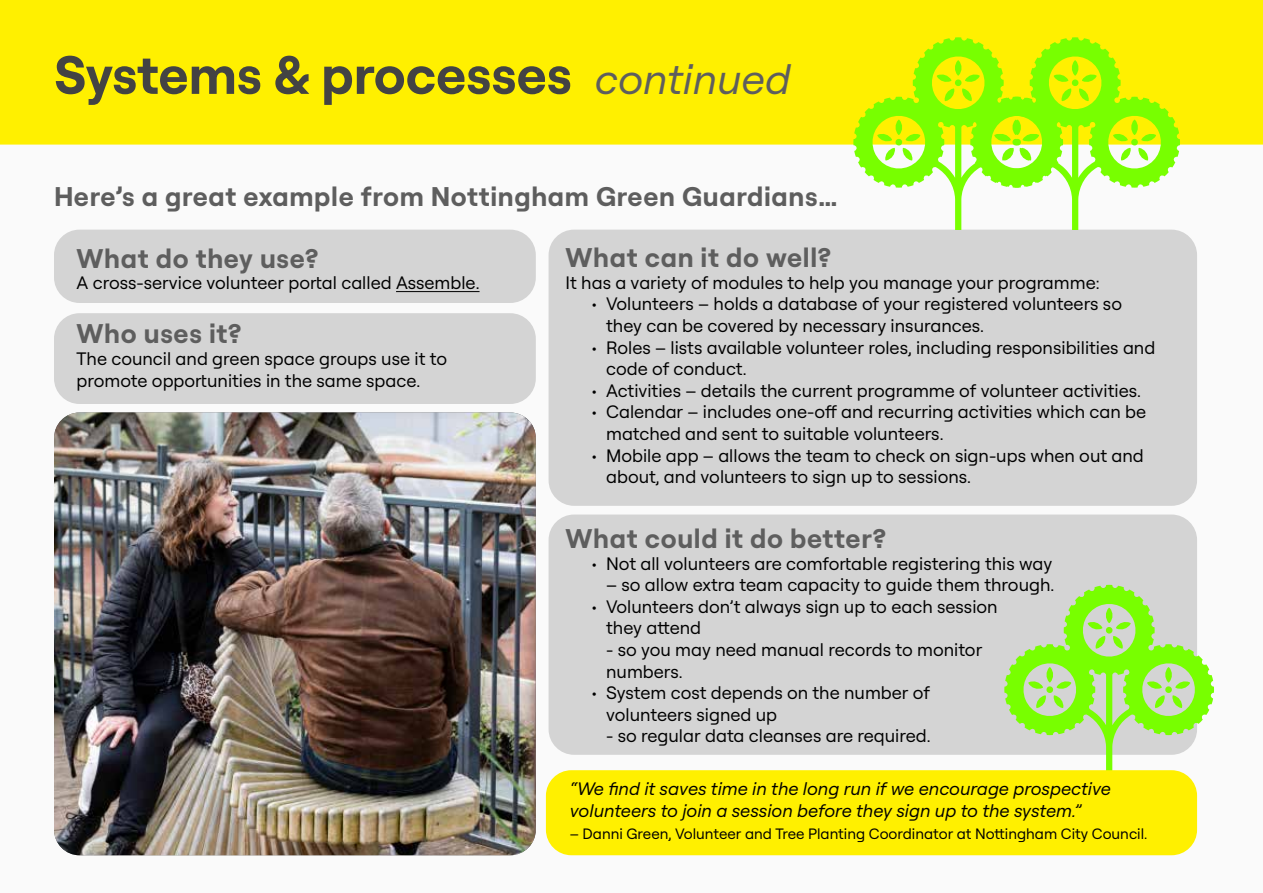
<style>
.page{position:relative;width:1263px;height:893px;background:#fff}
.page>*{position:absolute;margin:0;border:0;box-sizing:border-box;transform-origin:0 0}
.t1{font:700 54px "Roobert";color:#434343}
.t2{font:700 27px "Roobert";letter-spacing:.025em;color:#5e5e5e}
.t3{font:18px/21.6px "Roobert";color:#000}
.t4{font:italic 18px/21.6px "Roobert";color:#000}
.t5{font:15px "Roobert";color:#000}
.s1{font-weight:400;font-style:italic;font-size:42px;color:#5e5e5e}
</style>
<div class="page">
<div style="left:0;top:0;width:1263px;height:145px;background:#fff000"></div>
<div style="left:54px;top:230px;width:482px;height:73px;background:#d4d4d4;border-radius:26px"></div>
<div style="left:54px;top:313px;width:482px;height:91px;background:#d4d4d4;border-radius:26px"></div>
<div style="left:549px;top:514px;width:648px;height:241px;background:#d4d4d4;border-radius:26px"></div>
<div style="left:549px;top:230px;width:648px;height:276px;background:#d4d4d4;border-radius:26px"></div>
<hr style="left:396px;top:291px;width:83px;height:1px;background:#000">
<img style="left:54px;top:412px;width:482px;height:443px">
<svg style="left:1004px;top:585px;width:210px;height:192px"></svg>
<svg style="left:853px;top:37px;width:327px;height:193px"></svg>
<div style="left:546px;top:770px;width:651px;height:85px;background:#fff000;border-radius:26px"></div>
<h1 class="t1" style="left:54px;top:32px;width:738px">Systems &amp; processes <span class="s1">continued</span></h1>
<h2 class="t2" style="left:54px;top:175px;width:785px">Here’s a great example from Nottingham Green Guardians…</h2>
<h2 class="t2" style="left:566px;top:236px;width:267px">What can it do well?</h2>
<p class="t3" style="left:566px;top:270px;width:536px">It has a variety of modules to help you manage your programme:</p>
<p class="t3" style="left:606px;top:292px;width:517px;text-indent:-15px">• Volunteers – holds a database of your registered volunteers so they can be covered by necessary insurances.</p>
<p class="t3" style="left:606px;top:335px;width:551px;text-indent:-15px">• Roles – lists available volunteer roles, including responsibilities and code of conduct.</p>
<p class="t3" style="left:591px;top:378px;width:551px">• Activities – details the current programme of volunteer activities.</p>
<p class="t3" style="left:606px;top:400px;width:542px;text-indent:-15px">• Calendar – includes one-off and recurring activities which can be matched and sent to suitable volunteers.</p>
<p class="t3" style="left:606px;top:443px;width:539px;text-indent:-15px">• Mobile app – allows the team to check on sign-ups when out and about, and volunteers to sign up to sessions.</p>
<h2 class="t2" style="left:77px;top:237px;width:243px">What do they use?</h2>
<p class="t3" style="left:77px;top:271px;width:404px">A cross-service volunteer portal called Assemble.</p>
<h2 class="t2" style="left:77px;top:313px;width:166px">Who uses it?</h2>
<p class="t3" style="left:77px;top:346px;width:372px">The council and green space groups use it to promote opportunities in the same space.</p>
<h2 class="t2" style="left:566px;top:517px;width:322px">What could it do better?</h2>
<p class="t3" style="left:591px;top:551px;width:463px">• Not all volunteers are comfortable registering this way</p>
<p class="t3" style="left:606px;top:573px;width:450px">– so allow extra team capacity to guide them through.</p>
<p class="t3" style="left:606px;top:594px;width:393px;text-indent:-15px">• Volunteers don’t always sign up to each session they attend</p>
<p class="t3" style="left:606px;top:637px;width:378px">- so you may need manual records to monitor numbers.</p>
<p class="t3" style="left:606px;top:681px;width:325px;text-indent:-15px">• System cost depends on the number of volunteers signed up</p>
<p class="t3" style="left:606px;top:724px;width:326px">- so regular data cleanses are required.</p>
<p class="t4" style="left:570px;top:777px;width:543px">“We find it saves time in the long run if we encourage prospective volunteers to join a session before they sign up to the system.”</p>
<p class="t5" style="left:570px;top:823px;width:579px">– Danni Green, Volunteer and Tree Planting Coordinator at Nottingham City Council.</p>
</div>
